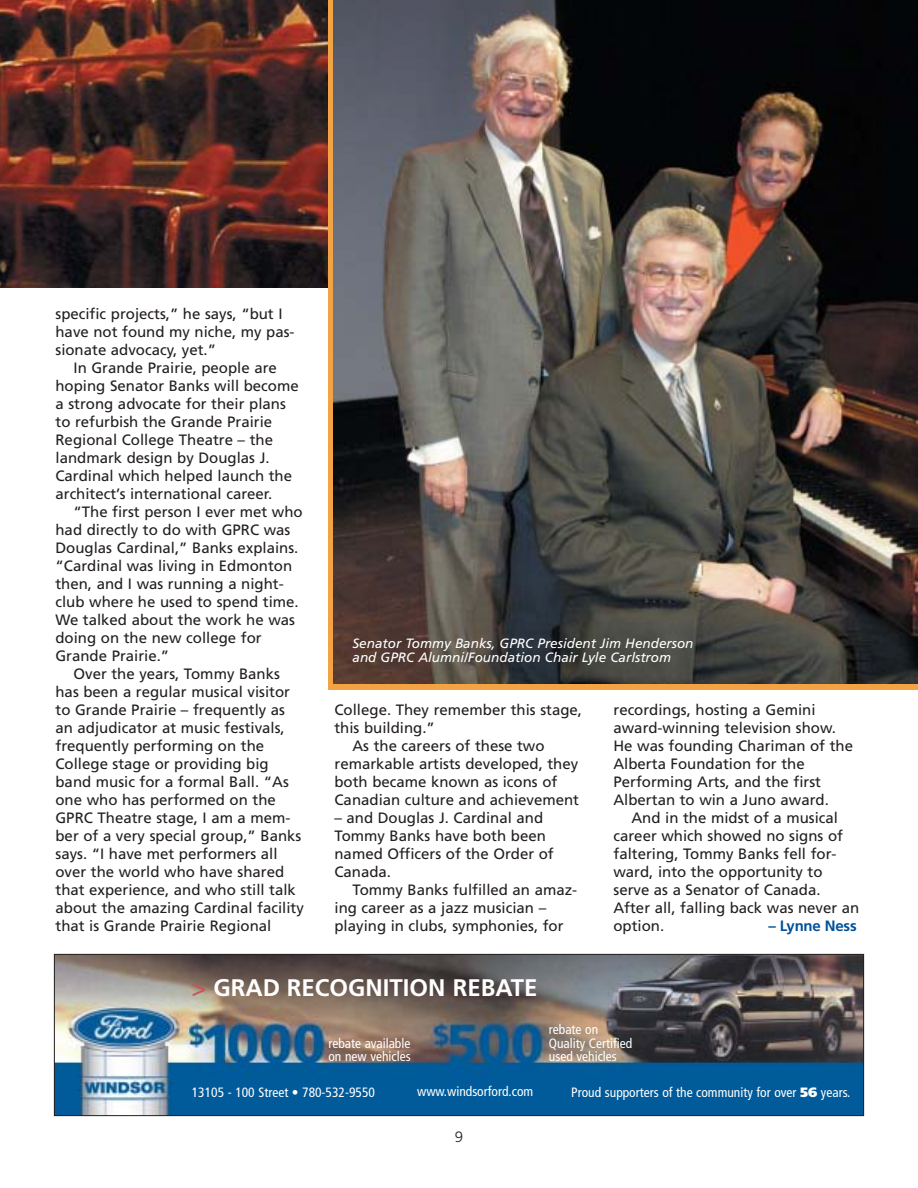
<style>
.page{position:relative;width:918px;height:1188px;background:#fff}
.page>*{position:absolute;margin:0;border:0;box-sizing:border-box;transform-origin:0 0}
.t1{font:700 24px "Frutiger";color:#fff}
.t2{font:15px/18px "Frutiger";color:#231f1f}
.t3{font:700 15px "Frutiger";letter-spacing:-.015em;color:#00529b}
.t4{font:300 15px "Frutiger";color:#231f1f}
.t5{font:condensed 13.5px/13.5px "Frutiger";color:#fff}
.t6{font:italic 13.5px/13.5px "Frutiger";color:#fff}
.s1{font-weight:400;color:#ca5458}
.s2{font-weight:900;font-stretch:normal}
</style>
<div class="page">
<img style="left:0;top:0;width:328px;height:288px">
<img style="left:56px;top:956px;width:806px;height:158px">
<div style="left:54px;top:954px;width:810px;height:162px;border:1px solid #231f1f"></div>
<img style="left:333px;top:0;width:585px;height:684px">
<p class="t2" style="left:56px;top:306px;width:241px">specific projects,” he says, “but I have not found my niche, my pas&shy;sionate advocacy, yet.”</p>
<p class="t2" style="left:56px;top:360px;width:245px;text-indent:18px">In Grande Prairie, people are hoping Senator Banks will become a strong advocate for their plans to refurbish the Grande Prairie<br>Regional College Theatre – the landmark design by Douglas J.<br>Cardinal which helped launch the architect’s international career.</p>
<p class="t2" style="left:74px;top:504px;width:231px">“The first person I ever met who</p>
<p class="t2" style="left:56px;top:522px;width:236px">had directly to do with GPRC was</p>
<p class="t2" style="left:56px;top:540px;width:244px">Douglas Cardinal,” Banks explains.</p>
<p class="t2" style="left:56px;top:558px;width:238px">“Cardinal was living in Edmonton</p>
<p class="t2" style="left:56px;top:576px;width:230px">then, and I was running a night-</p>
<p class="t2" style="left:56px;top:594px;width:245px">club where he used to spend time.</p>
<p class="t2" style="left:56px;top:612px;width:241px">We talked about the work he was</p>
<p class="t2" style="left:56px;top:630px;width:208px">doing on the new college for</p>
<p class="t2" style="left:56px;top:648px;width:115px">Grande Prairie.”</p>
<p class="t2" style="left:74px;top:666px;width:208px">Over the years, Tommy Banks</p>
<p class="t2" style="left:56px;top:684px;width:236px">has been a regular musical visitor</p>
<p class="t2" style="left:56px;top:702px;width:231px">to Grande Prairie – frequently as</p>
<p class="t2" style="left:56px;top:720px;width:231px">an adjudicator at music festivals,</p>
<p class="t2" style="left:56px;top:738px;width:210px">frequently performing on the</p>
<p class="t2" style="left:56px;top:756px;width:215px">College stage or providing big</p>
<p class="t2" style="left:56px;top:774px;width:235px">band music for a formal Ball. “As</p>
<p class="t2" style="left:56px;top:792px;width:222px">one who has performed on the</p>
<p class="t2" style="left:56px;top:810px;width:237px">GPRC Theatre stage, I am a mem-</p>
<p class="t2" style="left:56px;top:828px;width:247px">ber of a very special group,” Banks</p>
<p class="t2" style="left:56px;top:846px;width:224px">says. “I have met performers all</p>
<p class="t2" style="left:56px;top:864px;width:230px">over the world who have shared</p>
<p class="t2" style="left:56px;top:882px;width:242px">that experience, and who still talk</p>
<p class="t2" style="left:56px;top:900px;width:250px">about the amazing Cardinal facility</p>
<p class="t2" style="left:56px;top:918px;width:217px">that is Grande Prairie Regional</p>
<p class="t6" style="left:352px;top:638px;width:343px">Senator Tommy Banks, GPRC President Jim Henderson and GPRC Alumni/Foundation Chair Lyle Carlstrom</p>
<p class="t2" style="left:335px;top:702px;width:249px">College. They remember this stage,</p>
<p class="t2" style="left:335px;top:720px;width:102px">this building.”</p>
<p class="t2" style="left:353px;top:738px;width:194px">As the careers of these two</p>
<p class="t2" style="left:335px;top:756px;width:245px">remarkable artists developed, they</p>
<p class="t2" style="left:335px;top:774px;width:224px">both became known as icons of</p>
<p class="t2" style="left:335px;top:792px;width:246px">Canadian culture and achievement</p>
<p class="t2" style="left:335px;top:810px;width:221px">– and Douglas J. Cardinal and<br>Tommy Banks have both been named Officers of the Order of<br>Canada.</p>
<p class="t2" style="left:335px;top:882px;width:244px;text-indent:18px">Tommy Banks fulfilled an amaz&shy;ing career as a jazz musician – playing in clubs, symphonies, for</p>
<p class="t2" style="left:614px;top:702px;width:241px">recordings, hosting a Gemini award-winning television show.<br>He was founding Chariman of the<br>Alberta Foundation for the<br>Performing Arts, and the first<br>Albertan to win a Juno award.</p>
<p class="t2" style="left:614px;top:810px;width:247px;text-indent:18px">And in the midst of a musical career which showed no signs of faltering, Tommy Banks fell for&shy;ward, into the opportunity to serve as a Senator of Canada.<br>After all, falling back was never an option.</p>
<p class="t3" style="left:768px;top:920px;width:90px">– Lynne Ness</p>
<h1 class="t1" style="left:192px;top:978px;width:347px"><span class="s1">&gt;</span> GRAD RECOGNITION REBATE</h1>
<p class="t5" style="left:328px;top:1037px;width:84px">rebate available on new vehicles</p>
<p class="t5" style="left:549px;top:1024px;width:85px">rebate on<br>Quality Certified used vehicles</p>
<p class="t5" style="left:192px;top:1086px;width:185px">13105 - 100 Street • 780-532-9550</p>
<p class="t5" style="left:417px;top:1086px;width:118px">www.windsorford.com</p>
<p class="t5" style="left:571px;top:1086px;width:281px">Proud supporters of the community for over <span class="s2">56</span> years.</p>
<p class="t4" style="left:455px;top:1131px;width:10px">9</p>
</div>
